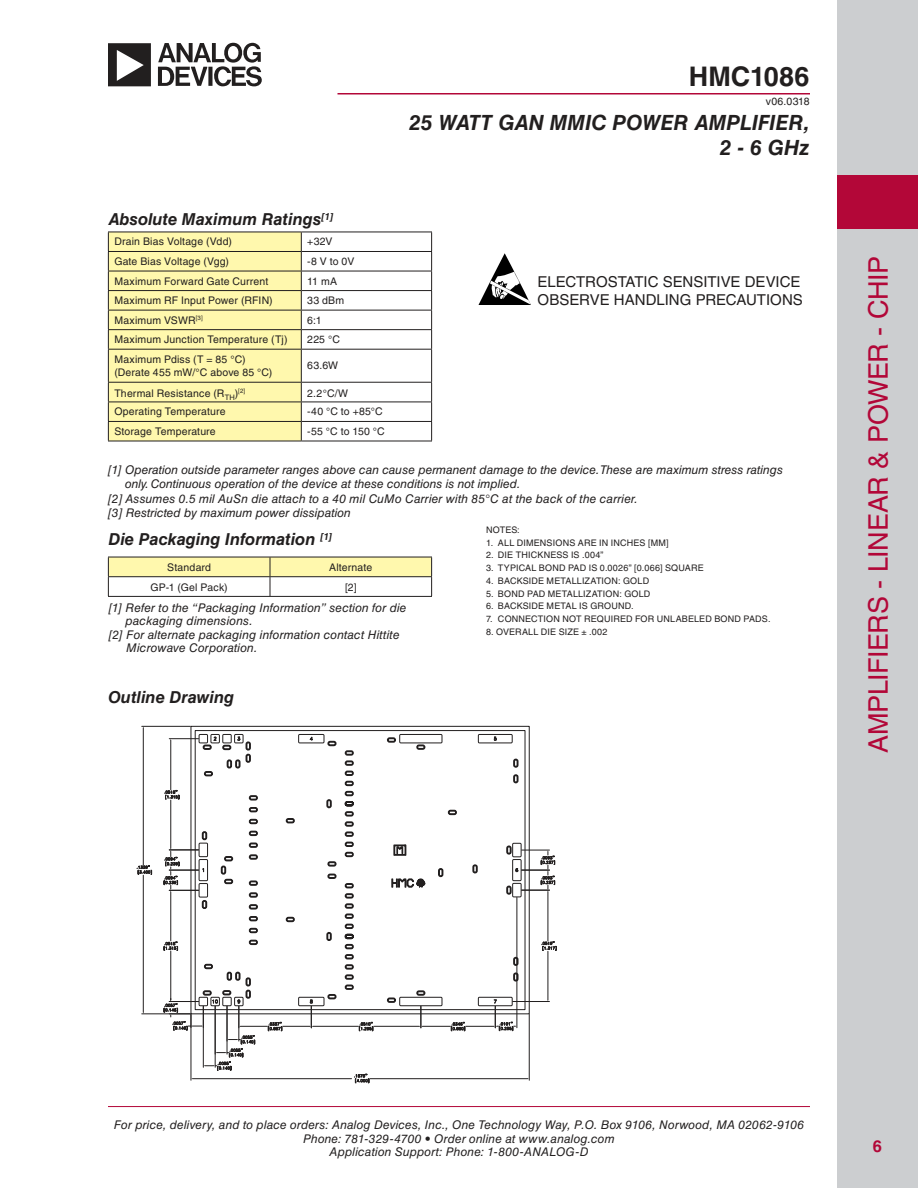
<style>
.page{position:relative;width:918px;height:1188px;background:#fff}
.page>*{position:absolute;margin:0;border:0;box-sizing:border-box;transform-origin:0 0}
.t1{font:27px "Helvetica LT Std";letter-spacing:-.015em;color:#b20738}
.t2{font:700 27px "Helvetica LT Std";letter-spacing:.005em;color:#221f1f}
.t3{font:italic 700 21px/25.2px "Helvetica LT Std";color:#221f1f;text-align:right}
.t4{font:italic 700 16.5px "Helvetica LT Std";color:#221f1f}
.t5{font:700 16.5px "Helvetica LT Std";color:#b20738}
.t6{font:15px/18px "Helvetica LT Std";letter-spacing:-.005em;color:#221f1f}
.t7{font:italic 12px/13.5px "Helvetica LT Std";letter-spacing:.005em;color:#221f1f;text-align:center}
.t8{font:10.5px/13.5px "Helvetica LT Std";letter-spacing:.015em;color:#221f1f}
.t9{font:9px "Helvetica LT Std";letter-spacing:.02em;color:#221f1f}
</style>
<div class="page">
<div style="left:837px;top:0;width:81px;height:1188px;background:#ccced0"></div>
<hr style="left:108px;top:1106px;width:702px;height:1px;background:#b30738">
<hr style="left:338px;top:93px;width:472px;height:1px;background:#b30738">
<div style="left:837px;top:175px;width:81px;height:54px;background:#b30738"></div>
<svg style="left:108px;top:43px;width:154px;height:43px"></svg>
<svg style="left:478px;top:253px;width:53px;height:52px"></svg>
<hr style="left:301px;top:232px;width:131px;height:1px;background:#221f1f">
<hr style="left:301px;top:251px;width:131px;height:1px;background:#221f1f">
<hr style="left:301px;top:271px;width:131px;height:1px;background:#221f1f">
<hr style="left:301px;top:290px;width:131px;height:1px;background:#221f1f">
<hr style="left:301px;top:310px;width:131px;height:1px;background:#221f1f">
<hr style="left:301px;top:329px;width:131px;height:1px;background:#221f1f">
<svg style="left:431px;top:232px;width:1px;height:117px"></svg>
<hr style="left:301px;top:349px;width:131px;height:1px;background:#221f1f">
<hr style="left:431px;top:350px;width:1px;height:32px;background:#221f1f">
<hr style="left:301px;top:382px;width:131px;height:1px;background:#221f1f">
<hr style="left:301px;top:402px;width:131px;height:1px;background:#221f1f">
<hr style="left:301px;top:421px;width:131px;height:1px;background:#221f1f">
<svg style="left:108px;top:232px;width:194px;height:209px;background:#f2eba4"></svg>
<svg style="left:431px;top:383px;width:1px;height:58px"></svg>
<hr style="left:108px;top:441px;width:193px;height:1px;background:#221f1f">
<hr style="left:301px;top:441px;width:131px;height:1px;background:#221f1f">
<svg style="left:108px;top:557px;width:324px;height:39px"></svg>
<hr style="left:108px;top:596px;width:162px;height:1px;background:#221f1f">
<hr style="left:270px;top:596px;width:162px;height:1px;background:#221f1f">
<hr style="left:191px;top:1014px;width:1px;height:66px;background:#221f1f">
<hr style="left:529px;top:1014px;width:1px;height:66px;background:#221f1f">
<hr style="left:193px;top:1078px;width:159px;height:1px;background:#221f1f">
<hr style="left:370px;top:1078px;width:158px;height:1px;background:#221f1f">
<svg style="left:354px;top:1073px;width:16px;height:10px"></svg>
<hr style="left:142px;top:726px;width:48px;height:1px;background:#221f1f">
<hr style="left:142px;top:1014px;width:48px;height:1px;background:#221f1f">
<hr style="left:143px;top:728px;width:1px;height:137px;background:#221f1f">
<hr style="left:143px;top:875px;width:1px;height:137px;background:#221f1f">
<svg style="left:136px;top:864px;width:16px;height:11px"></svg>
<hr style="left:170px;top:951px;width:1px;height:49px;background:#221f1f">
<hr style="left:170px;top:892px;width:1px;height:49px;background:#221f1f">
<svg style="left:163px;top:941px;width:15px;height:10px"></svg>
<hr style="left:169px;top:890px;width:30px;height:1px;background:#221f1f">
<hr style="left:169px;top:870px;width:30px;height:1px;background:#221f1f">
<hr style="left:169px;top:850px;width:30px;height:1px;background:#221f1f">
<hr style="left:169px;top:738px;width:30px;height:1px;background:#221f1f">
<hr style="left:170px;top:800px;width:1px;height:48px;background:#221f1f">
<hr style="left:170px;top:740px;width:1px;height:50px;background:#221f1f">
<svg style="left:163px;top:848px;width:17px;height:44px"></svg>
<svg style="left:164px;top:789px;width:16px;height:11px"></svg>
<hr style="left:313px;top:1026px;width:46px;height:1px;background:#221f1f">
<hr style="left:374px;top:1026px;width:45px;height:1px;background:#221f1f">
<svg style="left:163px;top:998px;width:150px;height:73px"></svg>
<svg style="left:359px;top:1021px;width:15px;height:10px"></svg>
<hr style="left:517px;top:897px;width:1px;height:131px;background:#221f1f">
<svg style="left:419px;top:1014px;width:98px;height:17px"></svg>
<hr style="left:513px;top:1001px;width:36px;height:1px;background:#221f1f">
<hr style="left:548px;top:951px;width:1px;height:49px;background:#221f1f">
<hr style="left:548px;top:892px;width:1px;height:49px;background:#221f1f">
<svg style="left:542px;top:940px;width:15px;height:11px"></svg>
<svg style="left:530px;top:850px;width:25px;height:42px"></svg>
<svg style="left:190px;top:726px;width:340px;height:288px"></svg>
<h3 class="t4" style="left:108px;top:213px;width:227px">Absolute Maximum Ratings<sup>[1]</sup></h3>
<p class="t8" style="left:114px;top:236px;width:119px">Drain Bias Voltage (Vdd)</p>
<p class="t8" style="left:307px;top:236px;width:27px">+32V</p>
<p class="t8" style="left:114px;top:256px;width:116px">Gate Bias Voltage (Vgg)</p>
<p class="t8" style="left:307px;top:256px;width:49px">-8 V to 0V</p>
<p class="t8" style="left:114px;top:275px;width:156px">Maximum Forward Gate Current</p>
<p class="t8" style="left:307px;top:275px;width:31px">11 mA</p>
<p class="t8" style="left:114px;top:295px;width:160px">Maximum RF Input Power (RFIN)</p>
<p class="t8" style="left:307px;top:295px;width:38px">33 dBm</p>
<p class="t8" style="left:114px;top:314px;width:90px">Maximum VSWR<sup>[3]</sup></p>
<p class="t8" style="left:307px;top:314px;width:16px">6:1</p>
<p class="t8" style="left:114px;top:334px;width:175px">Maximum Junction Temperature (Tj)</p>
<p class="t8" style="left:307px;top:334px;width:34px">225 °C</p>
<p class="t8" style="left:114px;top:353px;width:160px">Maximum Pdiss (T = 85 °C) (Derate 455 mW/°C above 85 °C)</p>
<p class="t8" style="left:307px;top:360px;width:32px">63.6W</p>
<p class="t8" style="left:114px;top:387px;width:132px">Thermal Resistance (R<sub>TH</sub>)<sup>[2]</sup></p>
<p class="t8" style="left:307px;top:387px;width:42px">2.2°C/W</p>
<p class="t8" style="left:114px;top:406px;width:113px">Operating Temperature</p>
<p class="t8" style="left:307px;top:406px;width:77px">-40 °C to +85°C</p>
<p class="t8" style="left:114px;top:426px;width:103px">Storage Temperature</p>
<p class="t8" style="left:307px;top:426px;width:79px">-55 °C to 150 °C</p>
<h1 class="t2" style="left:689px;top:66px;width:122px">HMC1086</h1>
<p class="t8" style="left:766px;top:95px;width:45px">v06.0318</p>
<h2 class="t3" style="left:409px;top:111px;width:402px">25 WATT GAN MMIC POWER AMPLIFIER,<br>2 - 6 GHz</h2>
<p class="t6" style="left:538px;top:274px;width:267px">ELECTROSTATIC SENSITIVE DEVICE<br>OBSERVE HANDLING PRECAUTIONS</p>
<p class="t7" style="left:108px;top:464px;width:677px">[1] Operation outside parameter ranges above can cause permanent damage to the device.These are maximum stress ratings</p>
<p class="t7" style="left:125px;top:479px;width:397px">only. Continuous operation of the device at these conditions is not implied.</p>
<p class="t7" style="left:108px;top:493px;width:531px">[2] Assumes 0.5 mil AuSn die attach to a 40 mil CuMo Carrier with 85°C at the back of the carrier.</p>
<p class="t7" style="left:108px;top:507px;width:244px">[3] Restricted by maximum power dissipation</p>
<h3 class="t4" style="left:108px;top:533px;width:226px">Die Packaging Information <sup>[1]</sup></h3>
<p class="t8" style="left:167px;top:562px;width:45px">Standard</p>
<p class="t8" style="left:329px;top:562px;width:45px">Alternate</p>
<p class="t8" style="left:151px;top:582px;width:79px">GP-1 (Gel Pack)</p>
<p class="t8" style="left:345px;top:582px;width:13px">[2]</p>
<p class="t7" style="left:108px;top:602px;width:300px">[1] Refer to the “Packaging Information” section for die</p>
<p class="t7" style="left:125px;top:615px;width:129px">packaging dimensions.</p>
<p class="t7" style="left:108px;top:629px;width:293px">[2] For alternate packaging information contact Hittite</p>
<p class="t7" style="left:126px;top:642px;width:133px">Microwave Corporation.</p>
<h3 class="t4" style="left:108px;top:691px;width:128px">Outline Drawing</h3>
<p class="t9" style="left:486px;top:526px;width:35px">NOTES:</p>
<p class="t9" style="left:486px;top:539px;width:184px">1. ALL DIMENSIONS ARE IN INCHES [MM]</p>
<p class="t9" style="left:486px;top:552px;width:119px">2. DIE THICKNESS IS .004”</p>
<p class="t9" style="left:486px;top:565px;width:219px">3. TYPICAL BOND PAD IS 0.0026” [0.066] SQUARE</p>
<p class="t9" style="left:486px;top:577px;width:165px">4. BACKSIDE METALLIZATION: GOLD</p>
<p class="t9" style="left:486px;top:590px;width:166px">5. BOND PAD METALLIZATION: GOLD</p>
<p class="t9" style="left:486px;top:603px;width:149px">6. BACKSIDE METAL IS GROUND.</p>
<p class="t9" style="left:486px;top:616px;width:286px">7. CONNECTION NOT REQUIRED FOR UNLABELED BOND PADS.</p>
<p class="t9" style="left:486px;top:628px;width:123px">8. OVERALL DIE SIZE ± .002</p>
<h1 class="t1" style="left:868px;top:753px;width:499px;rotate:-90deg">AMPLIFIERS - LINEAR &amp; POWER - CHIP</h1>
<p class="t7" style="left:114px;top:1119px;width:692px">For price, delivery, and to place orders: Analog Devices, Inc., One Technology Way, P.O. Box 9106, Norwood, MA 02062-9106<br>Phone: 781-329-4700 • Order online at www.analog.com<br>Application Support: Phone: 1-800-ANALOG-D</p>
<h3 class="t5" style="left:873px;top:1140px;width:11px">6</h3>
</div>
